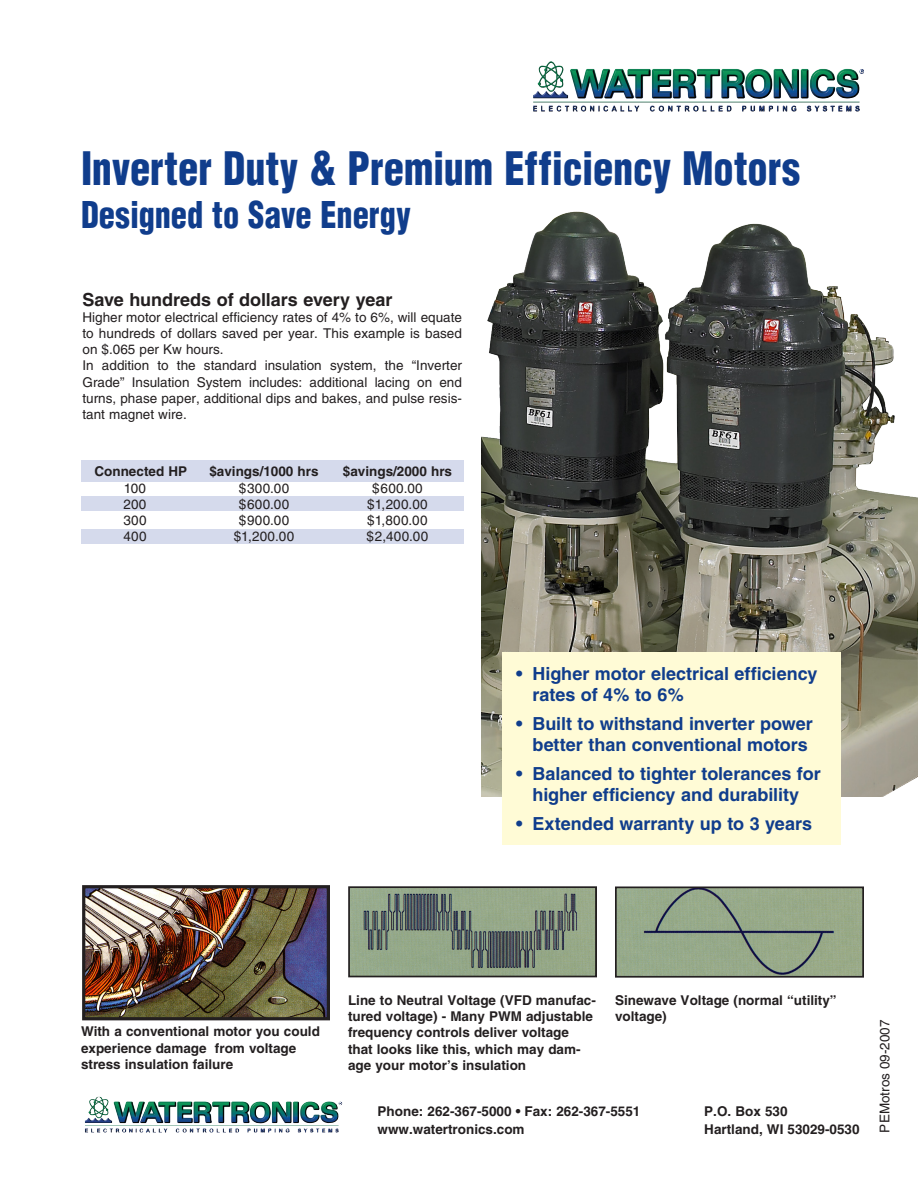
<style>
.page{position:relative;width:918px;height:1188px;background:#fff}
.page>*{position:absolute;margin:0;border:0;box-sizing:border-box;transform-origin:0 0}
.t1{font:900 condensed 45px "Helvetica";color:#103d8c;scale:.9 1}
.t2{font:900 condensed 36px "Helvetica";color:#103d8c;scale:.9 1}
.t3{font:700 18px/21.6px "Helvetica";color:#103d8c}
.t4{font:700 18px "Helvetica";color:#231f20}
.t5{font:700 13.5px/16.2px "Helvetica";color:#231f20}
.t6{font:13.5px/16.2px "Helvetica";color:#231f20;text-align:justify}
</style>
<div class="page">
<div style="left:81px;top:496px;width:383px;height:15px;background:#d5daec"></div>
<div style="left:81px;top:529px;width:383px;height:15px;background:#d5daec"></div>
<div style="left:81px;top:460px;width:383px;height:22px;background:#d5daec"></div>
<img style="left:570px;top:69px;width:229px;height:30px">
<img style="left:114px;top:1101px;width:178px;height:22px">
<img style="left:86px;top:889px;width:240px;height:127px">
<div style="left:82px;top:885px;width:248px;height:135px;border:3px solid #231f20"></div>
<img style="left:482px;top:211px;width:436px;height:585px">
<div style="left:502px;top:652px;width:340px;height:193px;background:#fffbd6"></div>
<img style="left:618px;top:889px;width:243px;height:86px">
<div style="left:615px;top:886px;width:249px;height:92px;border:2px solid #231f20"></div>
<img style="left:351px;top:889px;width:243px;height:85px">
<div style="left:348px;top:886px;width:249px;height:91px;border:2px solid #231f20"></div>
<p class="t1" style="left:81px;top:140px;width:800px">Inverter Duty &amp; Premium Efficiency Motors</p>
<p class="t2" style="left:81px;top:193px;width:368px">Designed to Save Energy</p>
<p class="t4" style="left:82px;top:288px;width:312px">Save hundreds of dollars every year</p>
<p class="t6" style="left:82px;top:309px;width:381px">Higher motor electrical efficiency rates of 4% to 6%, will equate to hundreds of dollars saved per year. This example is based on $.065 per Kw hours.</p>
<p class="t6" style="left:82px;top:358px;width:381px">In addition to the standard insulation system, the “Inverter Grade” Insulation System includes: additional lacing on end turns, phase paper, additional dips and bakes, and pulse resis&shy;tant magnet wire.</p>
<p class="t5" style="left:94px;top:463px;width:94px">Connected HP</p>
<p class="t5" style="left:209px;top:463px;width:111px">$avings/1000 hrs</p>
<p class="t5" style="left:343px;top:463px;width:111px">$avings/2000 hrs</p>
<p class="t6" style="left:124px;top:480px;width:24px">100</p>
<p class="t6" style="left:239px;top:480px;width:52px">$300.00</p>
<p class="t6" style="left:372px;top:480px;width:52px">$600.00</p>
<p class="t6" style="left:124px;top:496px;width:24px">200</p>
<p class="t6" style="left:239px;top:496px;width:52px">$600.00</p>
<p class="t6" style="left:367px;top:496px;width:62px">$1,200.00</p>
<p class="t6" style="left:123px;top:512px;width:25px">300</p>
<p class="t6" style="left:239px;top:512px;width:52px">$900.00</p>
<p class="t6" style="left:367px;top:512px;width:62px">$1,800.00</p>
<p class="t6" style="left:123px;top:528px;width:25px">400</p>
<p class="t6" style="left:234px;top:528px;width:62px">$1,200.00</p>
<p class="t6" style="left:367px;top:528px;width:63px">$2,400.00</p>
<p class="t3" style="left:532px;top:662px;width:286px;text-indent:-16px">• Higher motor electrical efficiency rates of 4% to 6%</p>
<p class="t3" style="left:516px;top:712px;width:298px;text-align:right">• Built to withstand inverter power better than conventional motors</p>
<p class="t3" style="left:516px;top:762px;width:306px;text-align:center">• Balanced to tighter tolerances for higher efficiency and durability</p>
<p class="t3" style="left:516px;top:812px;width:298px">• Extended warranty up to 3 years</p>
<p class="t5" style="left:81px;top:1023px;width:240px">With a conventional motor you could experience damage from voltage stress insulation failure</p>
<p class="t5" style="left:348px;top:992px;width:249px">Line to Neutral Voltage (VFD manufac&shy;tured voltage) - Many PWM adjustable frequency controls deliver voltage that looks like this, which may dam&shy;age your motor’s insulation</p>
<p class="t5" style="left:615px;top:992px;width:223px">Sinewave Voltage (normal “utility” voltage)</p>
<p class="t5" style="left:378px;top:1103px;width:264px">Phone: 262-367-5000 • Fax: 262-367-5551</p>
<p class="t5" style="left:378px;top:1121px;width:149px">www.watertronics.com</p>
<p class="t5" style="left:704px;top:1102px;width:157px;line-height:18px">P.O. Box 530<br>Hartland, WI 53029-0530</p>
<p class="t6" style="left:877px;top:1132px;width:114px;rotate:-90deg">PEMotros 09-2007</p>
</div>
